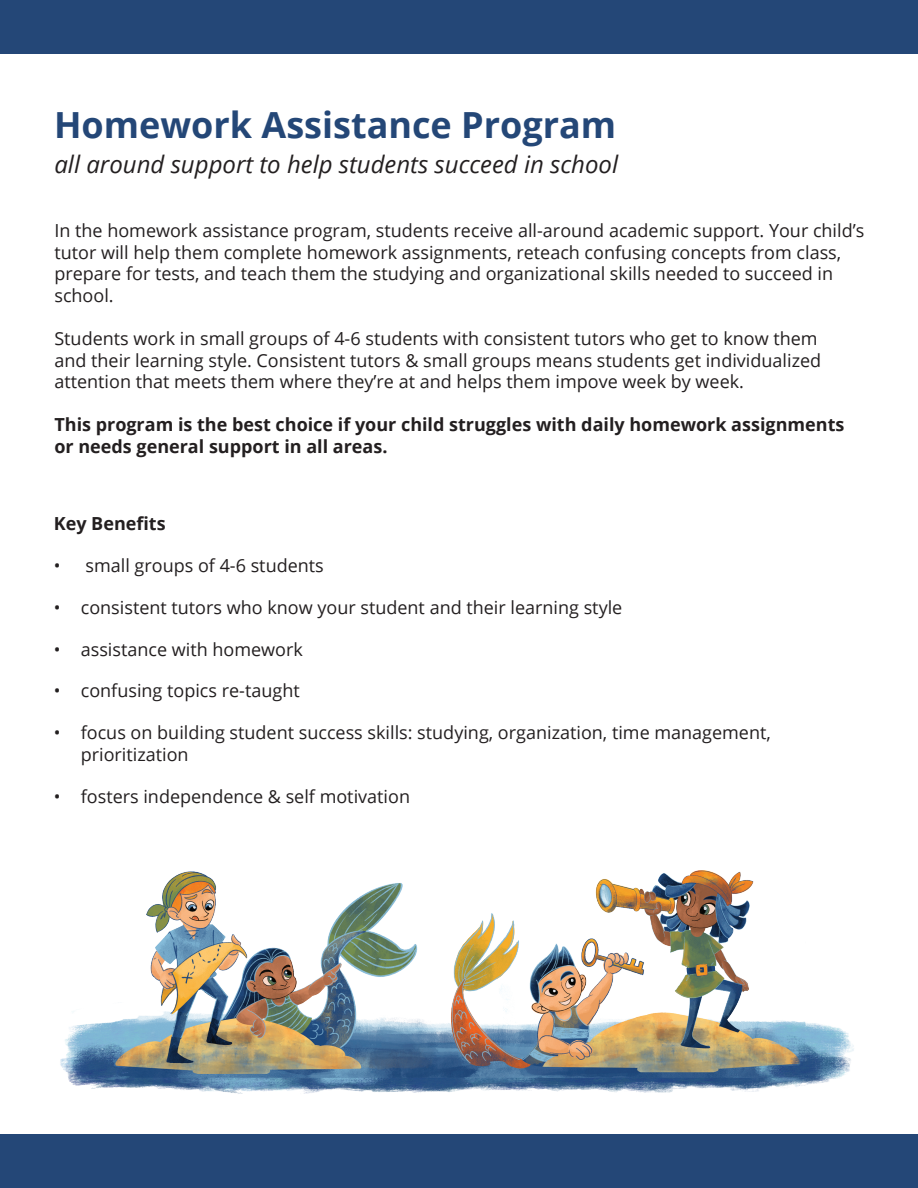
<style>
.page{position:relative;width:918px;height:1188px;background:#fff}
.page>*{position:absolute;margin:0;border:0;box-sizing:border-box;transform-origin:0 0}
.t1{font:700 36px "Open Sans";color:#244777}
.t2{font:italic 24px "Open Sans";color:#231f20}
.t3{font:18px/21.6px "Open Sans";color:#231f20}
.t4{font:700 18px/21.6px "Open Sans";color:#231f20}
</style>
<div class="page">
<div style="left:0;top:0;width:918px;height:54px;background:#244777"></div>
<div style="left:0;top:1134px;width:918px;height:54px;background:#244777"></div>
<img style="left:60px;top:870px;width:794px;height:224px">
<h1 class="t1" style="left:54px;top:99px;width:564px">Homework Assistance Program</h1>
<h2 class="t2" style="left:54px;top:148px;width:565px">all around support to help students succeed in school</h2>
<p class="t3" style="left:54px;top:219px;width:812px">In the homework assistance program, students receive all-around academic support. Your child’s tutor will help them complete homework assignments, reteach confusing concepts from class, prepare for tests, and teach them the studying and organizational skills needed to succeed in school.</p>
<p class="t3" style="left:54px;top:327px;width:768px">Students work in small groups of 4-6 students with consistent tutors who get to know them and their learning style. Consistent tutors &amp; small groups means students get individualized attention that meets them where they’re at and helps them impove week by week.</p>
<p class="t4" style="left:54px;top:414px;width:792px">This program is the best choice if your child struggles with daily homework assignments or needs general support in all areas.</p>
<p class="t4" style="left:54px;top:512px;width:113px">Key Benefits</p>
<p class="t3" style="left:54px;top:554px;width:272px">• small groups of 4-6 students</p>
<p class="t3" style="left:54px;top:596px;width:570px">• consistent tutors who know your student and their learning style</p>
<p class="t3" style="left:54px;top:638px;width:251px">• assistance with homework</p>
<p class="t3" style="left:54px;top:680px;width:247px">• confusing topics re-taught</p>
<p class="t3" style="left:81px;top:721px;width:692px;text-indent:-27px">• focus on building student success skills: studying, organization, time management, prioritization</p>
<p class="t3" style="left:54px;top:785px;width:358px">• fosters independence &amp; self motivation</p>
</div>
